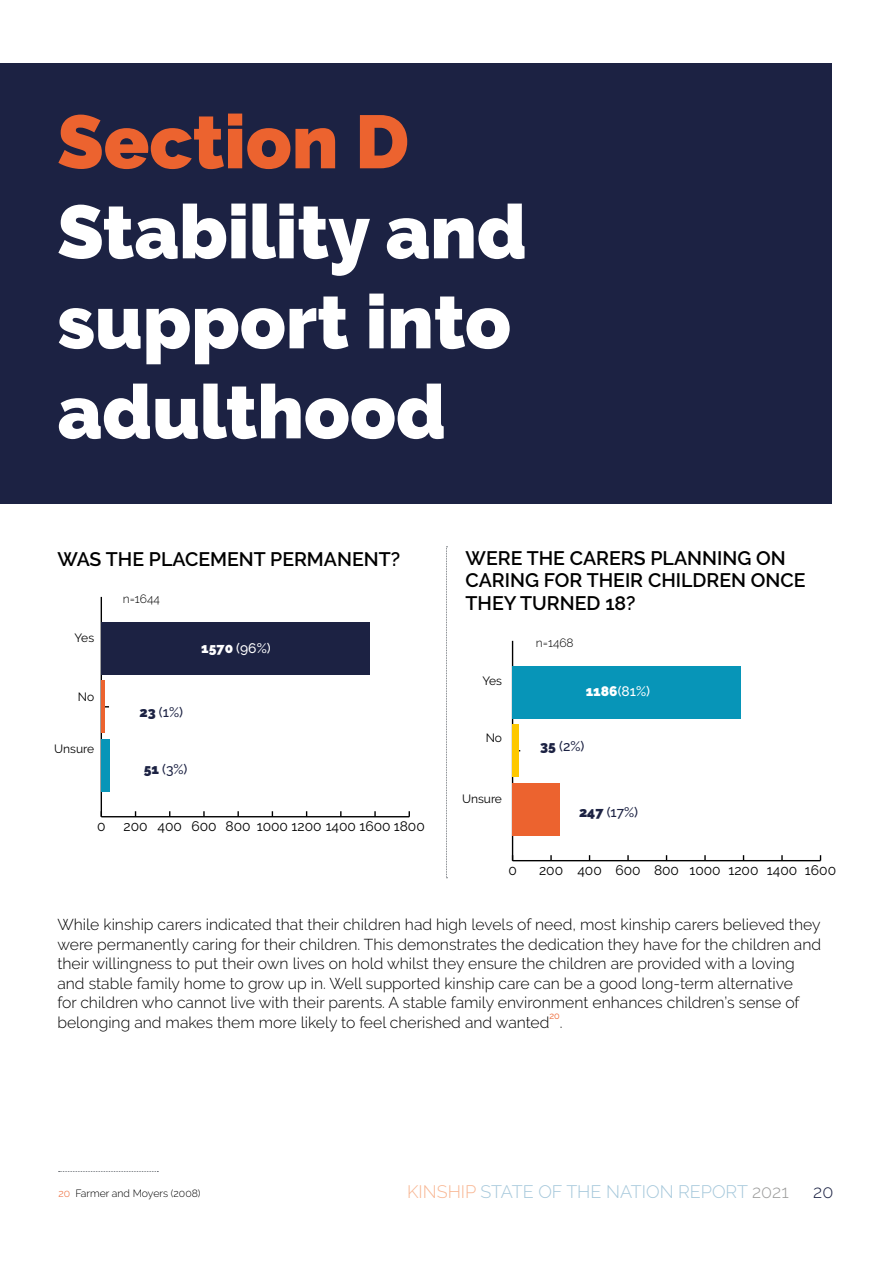
<style>
.page{position:relative;width:893px;height:1263px;background:#fff}
.page>*{position:absolute;margin:0;border:0;box-sizing:border-box;transform-origin:0 0}
.t1{font:900 75px/90px "Raleway";color:#fff}
.t2{font:900 75px "Raleway";color:#ec632f}
.t3{font:600 19.5px/22.5px "Raleway";color:#000}
.t4{font:300 18px "Raleway";color:#a6c8db}
.t5{font:300 18px "Raleway";color:#1c2243}
.t6{font:300 15.75px/19.5px "Raleway";color:#000}
.t7{font:13.8px "Raleway";color:#000}
.t8{font:500 13.8px "Raleway";color:#1c2243}
.t9{font:500 13.8px "Raleway";color:#fff}
.t10{font:12px "Raleway";color:#000}
.t11{font:300 12px "Raleway";color:#000}
.t12{font:300 10.5px "Raleway";color:#000}
.t13{font:9.15px "Raleway";color:#ec632f}
.s1{font-weight:900}
.s2{color:#ec632f}
.s3{color:#f8b794}
.s4{color:#9d9d9c}
</style>
<div class="page">
<div style="left:0;top:63px;width:831px;height:441px;background:#1c2243"></div>
<hr style="left:101px;top:816px;width:308px;height:1px;background:#000">
<hr style="left:101px;top:597px;width:1px;height:220px;background:#000">
<div style="left:101px;top:739px;width:9px;height:53px;background:#0795b8"></div>
<hr style="left:101px;top:680px;width:4px;height:53px;background:#ec632f">
<div style="left:101px;top:622px;width:269px;height:52px;background:#1c2243"></div>
<hr style="left:513px;top:860px;width:307px;height:1px;background:#000">
<hr style="left:512px;top:641px;width:1px;height:220px;background:#000">
<div style="left:513px;top:783px;width:47px;height:53px;background:#ec632f"></div>
<div style="left:513px;top:724px;width:6px;height:53px;background:#fec800"></div>
<div style="left:513px;top:666px;width:228px;height:52px;background:#0795b8"></div>
<svg style="left:446px;top:546px;width:1px;height:332px"></svg>
<svg style="left:59px;top:1171px;width:99px;height:1px"></svg>
<h1 class="t2" style="left:57px;top:98px;width:353px">Section D</h1>
<h1 class="t1" style="left:57px;top:187px;width:471px">Stability and support into adulthood</h1>
<p class="t3" style="left:57px;top:548px;width:344px">WAS THE PLACEMENT PERMANENT?</p>
<p class="t10" style="left:75px;top:630px;width:21px">Yes</p>
<p class="t10" style="left:78px;top:690px;width:18px">No</p>
<p class="t10" style="left:54px;top:742px;width:41px">Unsure</p>
<p class="t11" style="left:123px;top:592px;width:39px">n=1644</p>
<p class="t9" style="left:201px;top:640px;width:71px"><span class="s1">1570</span> (96%)</p>
<p class="t8" style="left:140px;top:704px;width:45px"><span class="s1">23</span> (1%)</p>
<p class="t8" style="left:144px;top:761px;width:45px"><span class="s1">51</span> (3%)</p>
<p class="t7" style="left:97px;top:818px;width:10px">0</p>
<p class="t7" style="left:123px;top:818px;width:303px">200 400 600 800 1000 1200 1400 1600 1800</p>
<p class="t3" style="left:466px;top:547px;width:341px">WERE THE CARERS PLANNING ON<br>CARING FOR THEIR CHILDREN ONCE<br>THEY TURNED 18?</p>
<p class="t10" style="left:482px;top:673px;width:21px">Yes</p>
<p class="t10" style="left:486px;top:730px;width:18px">No</p>
<p class="t10" style="left:462px;top:792px;width:41px">Unsure</p>
<p class="t11" style="left:536px;top:636px;width:39px">n=1468</p>
<p class="t9" style="left:586px;top:683px;width:66px"><span class="s1">1186</span>(81%)</p>
<p class="t8" style="left:540px;top:738px;width:46px"><span class="s1">35</span> (2%)</p>
<p class="t8" style="left:579px;top:804px;width:61px"><span class="s1">247</span> (17%)</p>
<p class="t7" style="left:508px;top:862px;width:10px">0</p>
<p class="t7" style="left:539px;top:862px;width:299px">200 400 600 800 1000 1200 1400 1600</p>
<p class="t6" style="left:57px;top:915px;width:765px">While kinship carers indicated that their children had high levels of need, most kinship carers believed they were permanently caring for their children. This demonstrates the dedication they have for the children and their willingness to put their own lives on hold whilst they ensure the children are provided with a loving and stable family home to grow up in. Well supported kinship care can be a good long-term alternative<br>for children who cannot live with their parents. A stable family environment enhances children’s sense of belonging and makes them more likely to feel cherished and wanted</p>
<p class="t13" style="left:549px;top:1011px;width:12px">20</p>
<p class="t6" style="left:560px;top:1012px;width:4px">.</p>
<p class="t12" style="left:59px;top:1187px;width:144px"><span class="s2">20</span> Farmer and Moyers (2008)</p>
<p class="t4" style="left:407px;top:1181px;width:383px"><span class="s3">KINSHIP</span> STATE OF THE NATION REPORT <span class="s4">2021</span></p>
<p class="t5" style="left:813px;top:1181px;width:22px">20</p>
</div>
